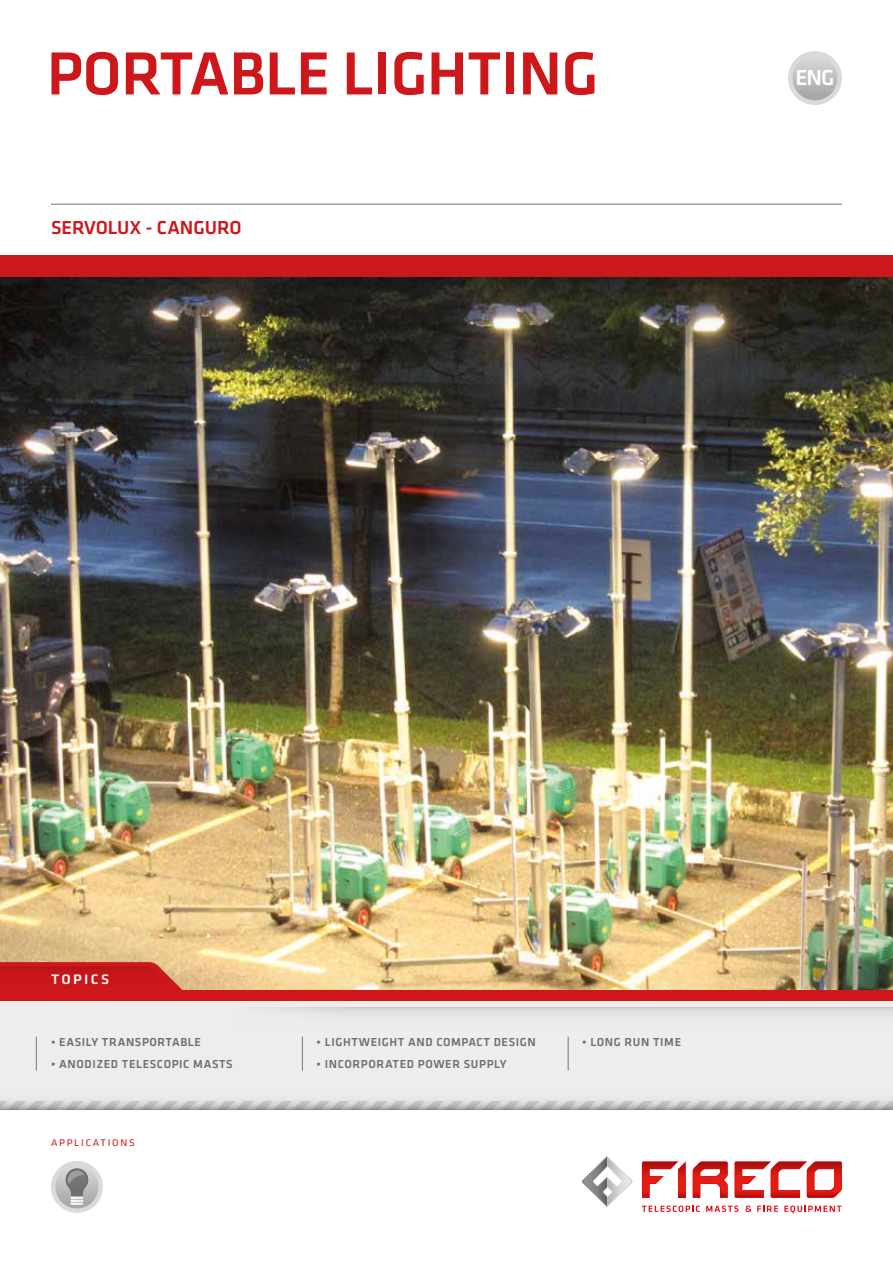
<style>
.page{position:relative;width:893px;height:1263px;background:#fff}
.page>*{position:absolute;margin:0;border:0;box-sizing:border-box;transform-origin:0 0}
.t1{font:500 63px "Klavika";letter-spacing:-.01em;color:#cd171a}
.t2{font:500 22.5px "Klavika";color:#fff}
.t3{font:500 19.5px "Klavika";color:#cd171a}
.t4{font:500 14.25px "Klavika";letter-spacing:.16em;color:#fff;scale:1.05 1}
.t5{font:500 12px "Klavika";letter-spacing:.05em;color:#706f6f}
.t6{font:10.05px "Klavika";letter-spacing:.16em;color:#cd171a;scale:1.05 1}
</style>
<div class="page">
<img style="left:0;top:404px;width:893px;height:532px">
<img style="left:0;top:276px;width:893px;height:128px">
<div style="left:0;top:255px;width:893px;height:21px;background:#cd171a"></div>
<svg style="left:582px;top:1156px;width:51px;height:51px"></svg>
<svg style="left:642px;top:1205px;width:58px;height:7px"></svg>
<svg style="left:706px;top:1205px;width:32px;height:7px"></svg>
<svg style="left:784px;top:1205px;width:57px;height:8px"></svg>
<svg style="left:746px;top:1205px;width:32px;height:7px"></svg>
<svg style="left:642px;top:1161px;width:200px;height:37px"></svg>
<hr style="left:51px;top:204px;width:791px;height:1px;background:#878787">
<div style="left:788px;top:51px;width:54px;height:54px;background:#dadada;border-radius:50%"></div>
<div style="left:793px;top:56px;width:44px;height:44px;background:linear-gradient(to bottom,#dadada,#a5a5a5);border-radius:22px"></div>
<img style="left:0;top:936px;width:893px;height:54px">
<div style="left:0;top:997px;width:893px;height:113px;background:#ededed"></div>
<svg style="left:0;top:1101px;width:893px;height:9px;background:#bababa"></svg>
<div style="left:0;top:990px;width:893px;height:11px;background:#cd171a"></div>
<svg style="left:0;top:962px;width:185px;height:28px;background:#ca2623"></svg>
<div style="left:206px;top:1007px;width:687px;height:24px;background:linear-gradient(to bottom,#dedede,#efefef)"></div>
<hr style="left:36px;top:1036px;width:1px;height:34px;background:#878787">
<hr style="left:302px;top:1036px;width:1px;height:34px;background:#878787">
<hr style="left:568px;top:1036px;width:1px;height:34px;background:#878787">
<div style="left:51px;top:1161px;width:52px;height:52px;background:#dadada;border-radius:50%"></div>
<div style="left:55px;top:1165px;width:43px;height:43px;background:linear-gradient(to bottom,#dadbda,#a5a5a5);border-radius:22px"></div>
<svg style="left:66px;top:1168px;width:22px;height:37px"></svg>
<h1 class="t1" style="left:47px;top:39px;width:553px">PORTABLE LIGHTING</h1>
<h3 class="t3" style="left:51px;top:217px;width:192px">SERVOLUX - CANGURO</h3>
<h2 class="t2" style="left:796px;top:65px;width:40px">ENG</h2>
<p class="t4" style="left:51px;top:972px;width:57px">TOPICS</p>
<p class="t5" style="left:51px;top:1035px;width:152px">• EASILY TRANSPORTABLE</p>
<p class="t5" style="left:51px;top:1057px;width:183px">• ANODIZED TELESCOPIC MASTS</p>
<p class="t6" style="left:51px;top:1137px;width:81px">APPLICATIONS</p>
<p class="t5" style="left:317px;top:1035px;width:221px">• LIGHTWEIGHT AND COMPACT DESIGN</p>
<p class="t5" style="left:317px;top:1057px;width:191px">• INCORPORATED POWER SUPPLY</p>
<p class="t5" style="left:582px;top:1035px;width:100px">• LONG RUN TIME</p>
</div>
